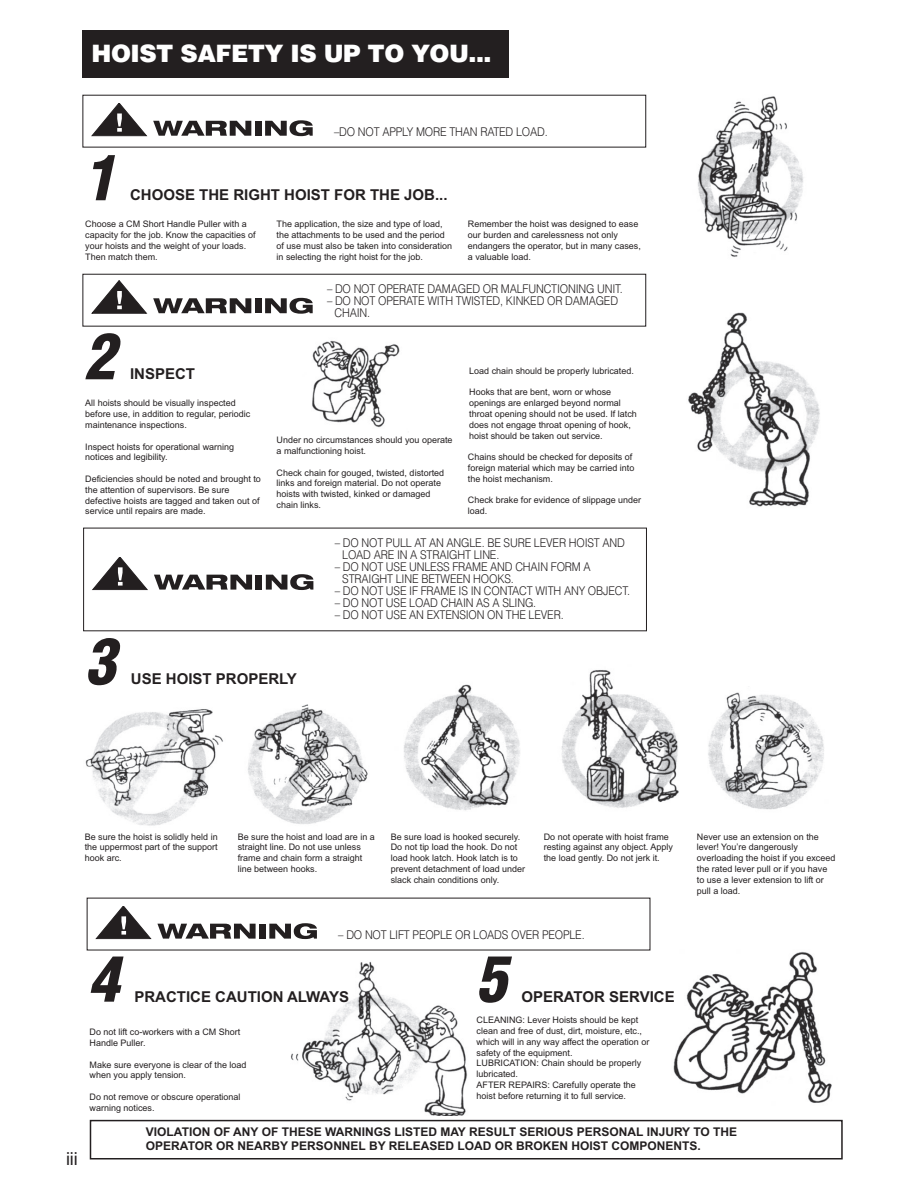
<style>
.page{position:relative;width:918px;height:1188px;background:#fff}
.page>*{position:absolute;margin:0;border:0;box-sizing:border-box;transform-origin:0 0}
.t1{font:italic 900 condensed 61.5px "Helvetica";color:#231f20}
.t2{font:900 24px "Helvetica";letter-spacing:-.02em;color:#fff}
.t3{font:18px "Arial";color:#231f20}
.t4{font:700 15px "Arial";color:#231f20}
.t5{font:300 12px/12px "Helvetica";letter-spacing:-.015em;color:#231f20;scale:.9 1}
.t6{font:700 12px/14.4px "Arial";color:#231f20}
.t7{font:9px/10.8px "Arial";color:#231f20}
</style>
<div class="page">
<img style="left:698px;top:96px;width:106px;height:161px">
<svg style="left:91px;top:103px;width:160px;height:33px"></svg>
<div style="left:255px;top:121px;width:6px;height:15px;background:#231f20"></div>
<svg style="left:265px;top:120px;width:48px;height:16px"></svg>
<div style="left:82px;top:30px;width:427px;height:48px;background:#231f20"></div>
<img style="left:688px;top:312px;width:132px;height:195px">
<svg style="left:91px;top:281px;width:160px;height:33px"></svg>
<div style="left:255px;top:298px;width:6px;height:15px;background:#231f20"></div>
<svg style="left:265px;top:298px;width:48px;height:16px"></svg>
<img style="left:312px;top:340px;width:88px;height:88px">
<svg style="left:92px;top:557px;width:160px;height:33px"></svg>
<div style="left:256px;top:575px;width:6px;height:15px;background:#231f20"></div>
<svg style="left:266px;top:574px;width:47px;height:16px"></svg>
<img style="left:708px;top:692px;width:116px;height:118px">
<img style="left:404px;top:684px;width:116px;height:127px">
<img style="left:248px;top:704px;width:120px;height:120px">
<img style="left:85px;top:709px;width:138px;height:117px">
<img style="left:561px;top:670px;width:118px;height:138px">
<div style="left:90px;top:1120px;width:753px;height:40px;border:2px solid #231f20"></div>
<img style="left:291px;top:961px;width:177px;height:155px">
<img style="left:673px;top:952px;width:159px;height:151px">
<svg style="left:95px;top:906px;width:161px;height:33px"></svg>
<div style="left:259px;top:924px;width:7px;height:15px;background:#231f20"></div>
<svg style="left:269px;top:923px;width:48px;height:16px"></svg>
<h2 class="t2" style="left:92px;top:44px;width:402px">HOIST SAFETY IS UP TO YOU...</h2>
<h3 class="t5" style="left:334px;top:127px;width:239px">–DO NOT APPLY MORE THAN RATED LOAD.</h3>
<h1 class="t1" style="left:84px;top:154px;width:32px">1</h1>
<h3 class="t4" style="left:130px;top:186px;width:319px">CHOOSE THE RIGHT HOIST FOR THE JOB...</h3>
<p class="t7" style="left:85px;top:219px;width:172px">Choose a CM Short Handle Puller with a capacity for the job. Know the capacities of your hoists and the weight of your loads.<br>Then match them.</p>
<p class="t7" style="left:277px;top:219px;width:177px">The application, the size and type of load, the attachments to be used and the period of use must also be taken into consideration in selecting the right hoist for the job.</p>
<p class="t7" style="left:468px;top:219px;width:175px">Remember the hoist was designed to ease our burden and carelessness not only endangers the operator, but in many cases, a valuable load.</p>
<h1 class="t1" style="left:84px;top:333px;width:32px">2</h1>
<h3 class="t4" style="left:130px;top:365px;width:67px">INSPECT</h3>
<p class="t7" style="left:85px;top:398px;width:167px">All hoists should be visually inspected before use, in addition to regular, periodic maintenance inspections.</p>
<p class="t7" style="left:85px;top:441px;width:150px">Inspect hoists for operational warning notices and legibility.</p>
<p class="t7" style="left:85px;top:474px;width:177px">Deficiencies should be noted and brought to the attention of supervisors. Be sure defective hoists are tagged and taken out of service until repairs are made.</p>
<h3 class="t5" style="left:327px;top:284px;width:330px">– DO NOT OPERATE DAMAGED OR MALFUNCTIONING UNIT.</h3>
<h3 class="t5" style="left:334px;top:296px;width:317px;text-indent:-7px">– DO NOT OPERATE WITH TWISTED, KINKED OR DAMAGED<br>CHAIN.</h3>
<p class="t7" style="left:277px;top:435px;width:177px">Under no circumstances should you operate a malfunctioning hoist.</p>
<p class="t7" style="left:277px;top:467px;width:169px">Check chain for gouged, twisted, distorted links and foreign material. Do not operate hoists with twisted, kinked or damaged chain links.</p>
<p class="t7" style="left:469px;top:365px;width:166px">Load chain should be properly lubricated.</p>
<p class="t7" style="left:469px;top:387px;width:169px">Hooks that are bent, worn or whose openings are enlarged beyond normal throat opening should not be used. If latch does not engage throat opening of hook, hoist should be taken out service.</p>
<p class="t7" style="left:468px;top:452px;width:168px">Chains should be checked for deposits of foreign material which may be carried into the hoist mechanism.</p>
<p class="t7" style="left:468px;top:495px;width:175px">Check brake for evidence of slippage under load.</p>
<h3 class="t5" style="left:342px;top:538px;width:316px;text-indent:-7px">– DO NOT PULL AT AN ANGLE. BE SURE LEVER HOIST AND<br>LOAD ARE IN A STRAIGHT LINE.</h3>
<h3 class="t5" style="left:342px;top:562px;width:278px;text-indent:-7px">– DO NOT USE UNLESS FRAME AND CHAIN FORM A<br>STRAIGHT LINE BETWEEN HOOKS.</h3>
<h3 class="t5" style="left:335px;top:586px;width:330px">– DO NOT USE IF FRAME IS IN CONTACT WITH ANY OBJECT.</h3>
<h3 class="t5" style="left:335px;top:598px;width:225px">– DO NOT USE LOAD CHAIN AS A SLING.</h3>
<h3 class="t5" style="left:335px;top:610px;width:256px">– DO NOT USE AN EXTENSION ON THE LEVER.</h3>
<h1 class="t1" style="left:85px;top:638px;width:32px">3</h1>
<h3 class="t4" style="left:131px;top:670px;width:168px">USE HOIST PROPERLY</h3>
<p class="t7" style="left:85px;top:831px;width:135px;text-align:justify">Be sure the hoist is solidly held in the uppermost part of the support hook arc.</p>
<p class="t7" style="left:238px;top:831px;width:139px">Be sure the hoist and load are in a straight line. Do not use unless frame and chain form a straight line between hooks.</p>
<p class="t7" style="left:391px;top:831px;width:136px">Be sure load is hooked securely.<br>Do not tip load the hook. Do not load hook latch. Hook latch is to prevent detachment of load under slack chain conditions only.</p>
<p class="t7" style="left:544px;top:831px;width:131px">Do not operate with hoist frame resting against any object. Apply the load gently. Do not jerk it.</p>
<p class="t7" style="left:697px;top:831px;width:140px">Never use an extension on the lever! You’re dangerously overloading the hoist if you exceed the rated lever pull or if you have to use a lever extension to lift or pull a load.</p>
<h3 class="t3" style="left:66px;top:1148px;width:13px">iii</h3>
<h3 class="t5" style="left:338px;top:930px;width:275px">– DO NOT LIFT PEOPLE OR LOADS OVER PEOPLE.</h3>
<h1 class="t1" style="left:88px;top:956px;width:32px">4</h1>
<h3 class="t4" style="left:134px;top:988px;width:216px">PRACTICE CAUTION ALWAYS</h3>
<p class="t7" style="left:90px;top:1027px;width:152px">Do not lift co-workers with a CM Short<br>Handle Puller.</p>
<p class="t7" style="left:90px;top:1059px;width:159px">Make sure everyone is clear of the load when you apply tension.</p>
<p class="t7" style="left:90px;top:1092px;width:153px">Do not remove or obscure operational warning notices.</p>
<h1 class="t1" style="left:475px;top:956px;width:32px">5</h1>
<h3 class="t4" style="left:521px;top:988px;width:155px">OPERATOR SERVICE</h3>
<p class="t7" style="left:477px;top:1015px;width:174px">CLEANING: Lever Hoists should be kept clean and free of dust, dirt, moisture, etc., which will in any way affect the operation or safety of the equipment.<br>LUBRICATION: Chain should be properly lubricated.<br>AFTER REPAIRS: Carefully operate the hoist before returning it to full service.</p>
<h3 class="t6" style="left:146px;top:1125px;width:593px">VIOLATION OF ANY OF THESE WARNINGS LISTED MAY RESULT SERIOUS PERSONAL INJURY TO THE<br>OPERATOR OR NEARBY PERSONNEL BY RELEASED LOAD OR BROKEN HOIST COMPONENTS.</h3>
</div>
